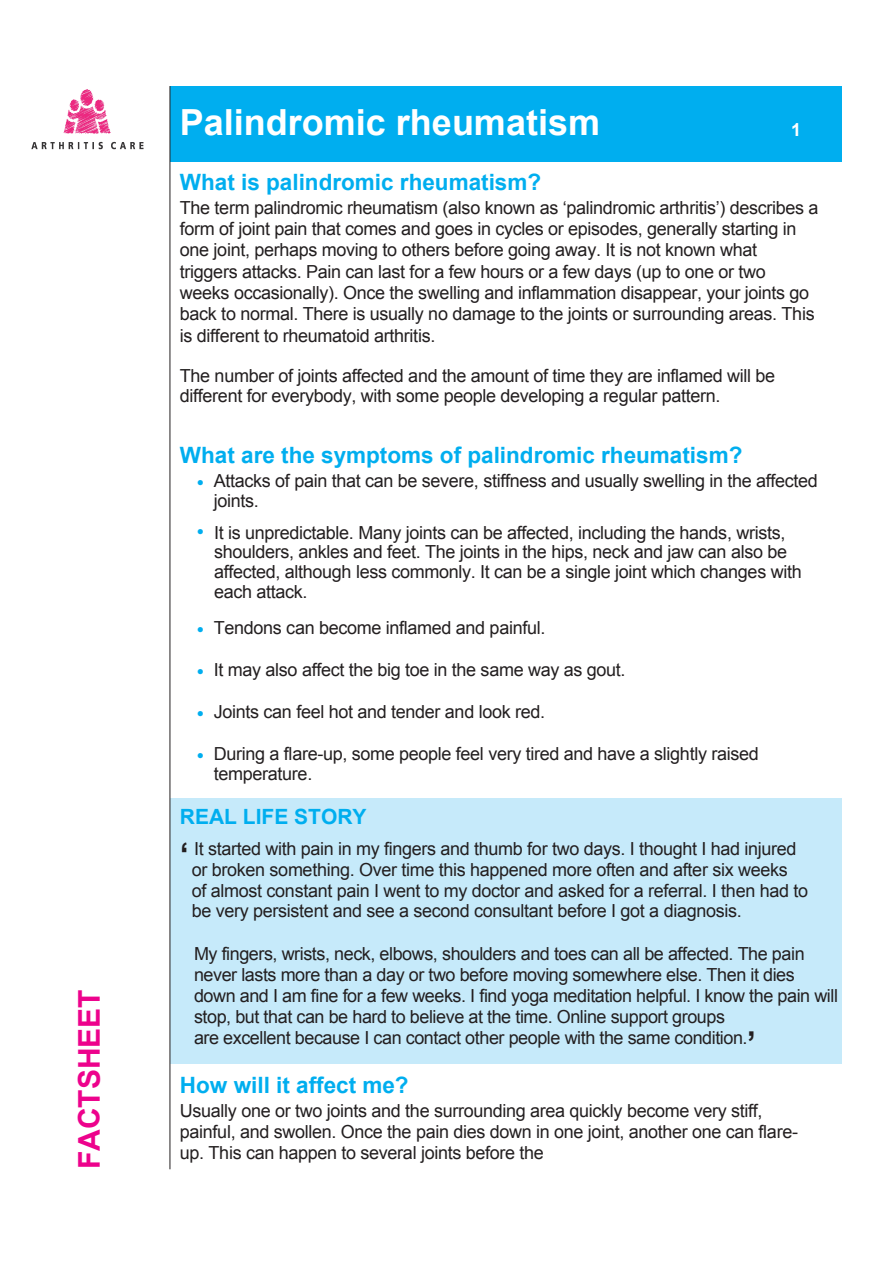
<style>
.page{position:relative;width:893px;height:1263px;background:#fff}
.page>*{position:absolute;margin:0;border:0;box-sizing:border-box;transform-origin:0 0}
.t1{font:700 36px "Arial";color:#fff}
.t2{font:700 30px "Arial";color:#ed028c}
.t3{font:700 22.5px "Arial";color:#00aeef}
.t4{font:700 21px "Arial";color:#00aeef}
.t5{font:18px/21.3px "Arial";letter-spacing:-.02em;color:#231f20}
.t6{font:700 18px "Arial";color:#fff}
.s1{font-size:12px;color:#00aeef}
.s2{font-weight:700;font-size:31.5px}
</style>
<div class="page">
<div style="left:170px;top:88px;width:672px;height:74px;background:#00aeef"></div>
<div style="left:170px;top:86px;width:672px;height:72px;background:#00aeef"></div>
<div style="left:170px;top:798px;width:672px;height:266px;background:#c6eafa"></div>
<hr style="left:170px;top:86px;width:1px;height:1083px;background:#231f20">
<img style="left:31px;top:89px;width:113px;height:61px">
<h2 class="t2" style="left:69px;top:1169px;width:181px;rotate:-90deg">FACTSHEET</h2>
<h1 class="t1" style="left:180px;top:98px;width:422px">Palindromic rheumatism</h1>
<p class="t3" style="left:180px;top:168px;width:363px">What is palindromic rheumatism?</p>
<p class="t5" style="left:180px;top:197px;width:640px">The term palindromic rheumatism (also known as ‘palindromic arthritis’) describes a form of joint pain that comes and goes in cycles or episodes, generally starting in one joint, perhaps moving to others before going away. It is not known what triggers attacks. Pain can last for a few hours or a few days (up to one or two weeks occasionally). Once the swelling and inflammation disappear, your joints go back to normal. There is usually no damage to the joints or surrounding areas. This is different to rheumatoid arthritis.</p>
<p class="t5" style="left:180px;top:366px;width:597px;line-height:19.8px">The number of joints affected and the amount of time they are inflamed will be different for everybody, with some people developing a regular pattern.</p>
<p class="t6" style="left:791px;top:118px;width:12px">1</p>
<p class="t3" style="left:180px;top:441px;width:564px">What are the symptoms of palindromic rheumatism?</p>
<p class="t5" style="left:214px;top:472px;width:605px;line-height:19.5px;text-indent:-17px"><span class="s1">●</span> Attacks of pain that can be severe, stiffness and usually swelling in the affected joints.</p>
<p class="t5" style="left:214px;top:523px;width:589px;line-height:19.8px;text-indent:-17px"><sup>●</sup> It is unpredictable. Many joints can be affected, including the hands, wrists, shoulders, ankles and feet. The joints in the hips, neck and jaw can also be affected, although less commonly. It can be a single joint which changes with each attack.</p>
<p class="t5" style="left:197px;top:618px;width:350px"><span class="s1">●</span> Tendons can become inflamed and painful.</p>
<p class="t5" style="left:197px;top:660px;width:430px"><span class="s1">●</span> It may also affect the big toe in the same way as gout.</p>
<p class="t5" style="left:197px;top:702px;width:350px"><span class="s1">●</span> Joints can feel hot and tender and look red.</p>
<p class="t5" style="left:214px;top:745px;width:546px;line-height:19.5px;text-indent:-17px"><span class="s1">●</span> During a flare-up, some people feel very tired and have a slightly raised temperature.</p>
<p class="t4" style="left:180px;top:803px;width:188px">REAL LIFE STORY</p>
<p class="t5" style="left:192px;top:859px;width:597px">or broken something. Over time this happened more often and after six weeks</p>
<p class="t5" style="left:180px;top:838px;width:618px"><span class="s2">‘</span> It started with pain in my fingers and thumb for two days. I thought I had injured</p>
<p class="t5" style="left:192px;top:881px;width:618px;line-height:19.5px">of almost constant pain I went to my doctor and asked for a referral. I then had to be very persistent and see a second consultant before I got a diagnosis.</p>
<p class="t5" style="left:194px;top:943px;width:645px">My fingers, wrists, neck, elbows, shoulders and toes can all be affected. The pain never lasts more than a day or two before moving somewhere else. Then it dies down and I am fine for a few weeks. I find yoga meditation helpful. I know the pain will stop, but that can be hard to believe at the time. Online support groups<br>are excellent because I can contact other people with the same condition.<span class="s2">’</span></p>
<p class="t3" style="left:180px;top:1071px;width:230px">How will it affect me?</p>
<p class="t5" style="left:180px;top:1100px;width:619px">Usually one or two joints and the surrounding area quickly become very stiff, painful, and swollen. Once the pain dies down in one joint, another one can flare&shy;up. This can happen to several joints before the</p>
</div>
